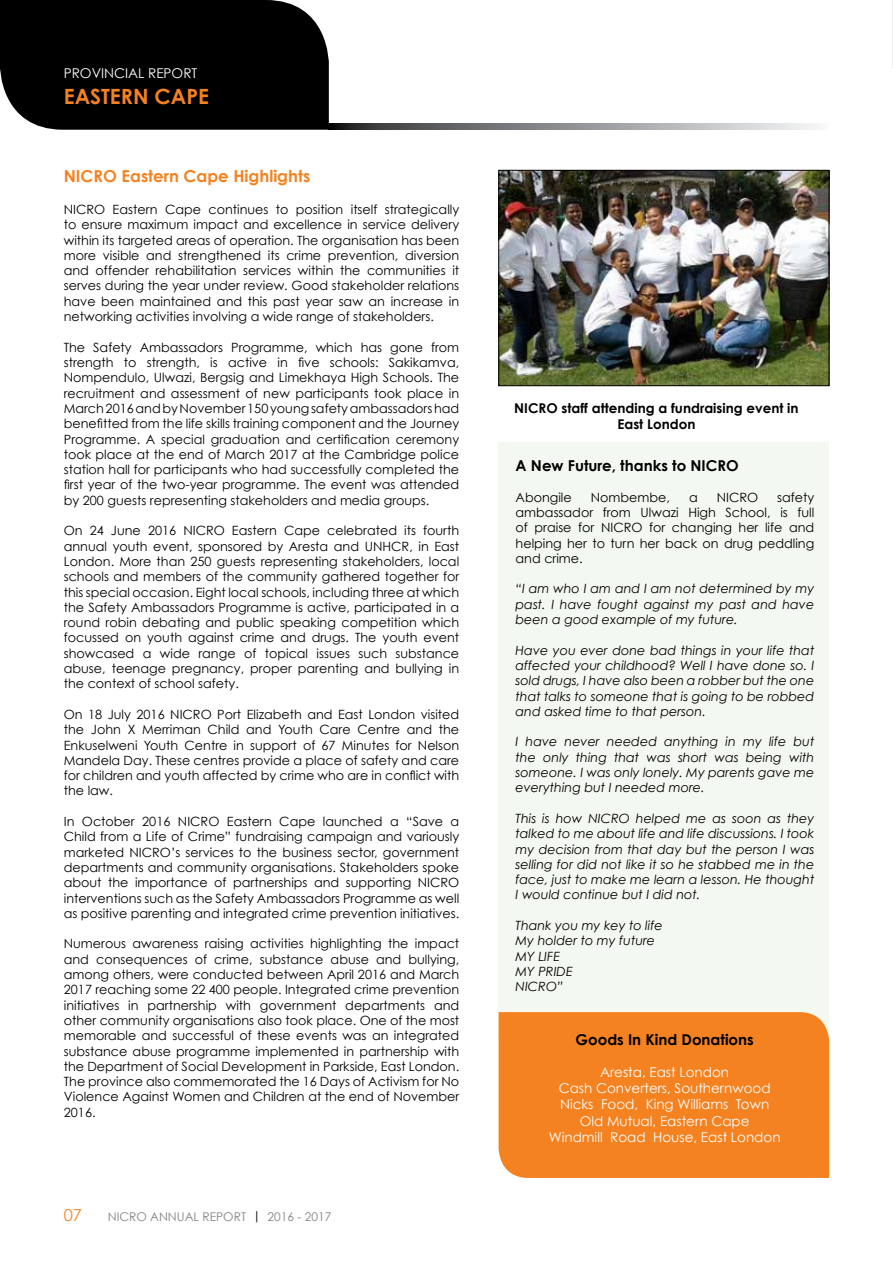
<style>
.page{position:relative;width:893px;height:1263px;background:#fff}
.page>*{position:absolute;margin:0;border:0;box-sizing:border-box;transform-origin:0 0}
.t1{font:700 21px "Century Gothic";color:#f58220}
.t2{font:700 16.5px "Century Gothic";color:#f58220}
.t3{font:16.5px "Century Gothic";color:#f58220}
.t4{font:700 15px "Century Gothic";color:#000}
.t5{font:13.5px/16.2px "Century Gothic";color:#fff;text-align:center}
.t6{font:700 13.5px/16.2px "Century Gothic";color:#000;text-align:center}
.t7{font:12.75px/15.3px "Century Gothic";color:#000;text-align:justify}
.t8{font:italic 12.75px/15.3px "Century Gothic";color:#000;text-align:justify}
.t9{font:12px "Century Gothic";color:#808285}
.s1{color:#000}
</style>
<div class="page">
<div style="left:499px;top:442px;width:330px;height:595px;background:#f3f8f1"></div>
<img style="left:501px;top:172px;width:326px;height:212px">
<div style="left:499px;top:170px;width:330px;height:216px;border:1px solid #000"></div>
<svg style="left:329px;top:123px;width:487px;height:7px;background:#8e8f91"></svg>
<div style="left:0;top:0;width:329px;height:130px;background:#000"></div>
<div style="left:499px;top:1012px;width:330px;height:166px;background:#f58220"></div>
<svg style="left:892px;top:0;width:1px;height:69px"></svg>
<p class="t5" style="left:64px;top:65px;width:135px">PROVINCIAL REPORT</p>
<h1 class="t1" style="left:64px;top:83px;width:147px">EASTERN CAPE</h1>
<p class="t2" style="left:64px;top:166px;width:248px">NICRO Eastern Cape Highlights</p>
<p class="t7" style="left:64px;top:202px;width:397px">NICRO Eastern Cape continues to position itself strategically to ensure maximum impact and excellence in service delivery within its targeted areas of operation. The organisation has been more visible and strengthened its crime prevention, diversion and offender rehabilitation services within the communities it serves during the year under review. Good stakeholder relations have been maintained and this past year saw an increase in networking activities involving a wide range of stakeholders.</p>
<p class="t7" style="left:64px;top:339px;width:397px">The Safety Ambassadors Programme, which has gone from strength to strength, is active in five schools: Sakikamva, Nompendulo, Ulwazi, Bergsig and Limekhaya High Schools. The recruitment and assessment of new participants took place in March 2016 and by November 150 young safety ambassadors had benefitted from the life skills training component and the Journey Programme. A special graduation and certification ceremony took place at the end of March 2017 at the Cambridge police station hall for participants who had successfully completed the first year of the two-year programme. The event was attended by 200 guests representing stakeholders and media groups.</p>
<p class="t7" style="left:64px;top:523px;width:397px">On 24 June 2016 NICRO Eastern Cape celebrated its fourth annual youth event, sponsored by Aresta and UNHCR, in East London. More than 250 guests representing stakeholders, local schools and members of the community gathered together for this special occasion. Eight local schools, including three at which the Safety Ambassadors Programme is active, participated in a round robin debating and public speaking competition which focussed on youth against crime and drugs. The youth event showcased a wide range of topical issues such substance abuse, teenage pregnancy, proper parenting and bullying in the context of school safety.</p>
<p class="t7" style="left:64px;top:706px;width:397px">On 18 July 2016 NICRO Port Elizabeth and East London visited the John X Merriman Child and Youth Care Centre and the Enkuselweni Youth Centre in support of 67 Minutes for Nelson Mandela Day. These centres provide a place of safety and care for children and youth affected by crime who are in conflict with the law.</p>
<p class="t7" style="left:64px;top:814px;width:397px">In October 2016 NICRO Eastern Cape launched a “Save a Child from a Life of Crime” fundraising campaign and variously marketed NICRO’s services to the business sector, government departments and community organisations. Stakeholders spoke about the importance of partnerships and supporting NICRO interventions such as the Safety Ambassadors Programme as well as positive parenting and integrated crime prevention initiatives.</p>
<p class="t7" style="left:64px;top:936px;width:397px">Numerous awareness raising activities highlighting the impact and consequences of crime, substance abuse and bullying, among others, were conducted between April 2016 and March 2017 reaching some 22 400 people. Integrated crime prevention initiatives in partnership with government departments and other community organisations also took place. One of the most memorable and successful of these events was an integrated substance abuse programme implemented in partnership with the Department of Social Development in Parkside, East London.<br>The province also commemorated the 16 Days of Activism for No Violence Against Women and Children at the end of November 2016.</p>
<p class="t3" style="left:64px;top:1205px;width:20px">07</p>
<p class="t9" style="left:108px;top:1210px;width:225px">NICRO ANNUAL REPORT <span class="s1">|</span> 2016 - 2017</p>
<p class="t6" style="left:514px;top:400px;width:286px">NICRO staff attending a fundraising event in<br>East London</p>
<p class="t4" style="left:516px;top:456px;width:225px">A New Future, thanks to NICRO</p>
<p class="t7" style="left:516px;top:489px;width:58px">Abongile</p>
<p class="t7" style="left:591px;top:489px;width:81px">Nombembe,</p>
<p class="t7" style="left:689px;top:489px;width:10px">a</p>
<p class="t7" style="left:717px;top:489px;width:43px">NICRO</p>
<p class="t7" style="left:516px;top:489px;width:300px;text-indent:262px">safety ambassador from Ulwazi High School, is full of praise for NICRO for changing her life and helping her to turn her back on drug peddling and crime.</p>
<p class="t8" style="left:516px;top:581px;width:300px">“I am who I am and I am not determined by my past. I have fought against my past and have been a good example of my future.</p>
<p class="t8" style="left:516px;top:642px;width:300px">Have you ever done bad things in your life that affected your childhood? Well I have done so. I sold drugs, I have also been a robber but the one that talks to someone that is going to be robbed and asked time to that person.</p>
<p class="t8" style="left:516px;top:734px;width:300px">I have never needed anything in my life but the only thing that was short was being with someone. I was only lonely. My parents gave me everything but I needed more.</p>
<p class="t8" style="left:516px;top:810px;width:300px">This is how NICRO helped me as soon as they talked to me about life and life discussions. I took my decision from that day but the person I was selling for did not like it so he stabbed me in the face, just to make me learn a lesson. He thought I would continue but I did not.</p>
<p class="t8" style="left:516px;top:918px;width:149px;text-align:left">Thank you my key to life<br>My holder to my future<br>MY LIFE<br>MY PRIDE<br>NICRO”</p>
<p class="t4" style="left:576px;top:1030px;width:180px">Goods In Kind Donations</p>
<p class="t5" style="left:549px;top:1064px;width:233px">Aresta, East London<br>Cash Converters, Southernwood<br>Nicks Food, King Williams Town<br>Old Mutual, Eastern Cape<br>Windmill Road House, East London</p>
</div>
